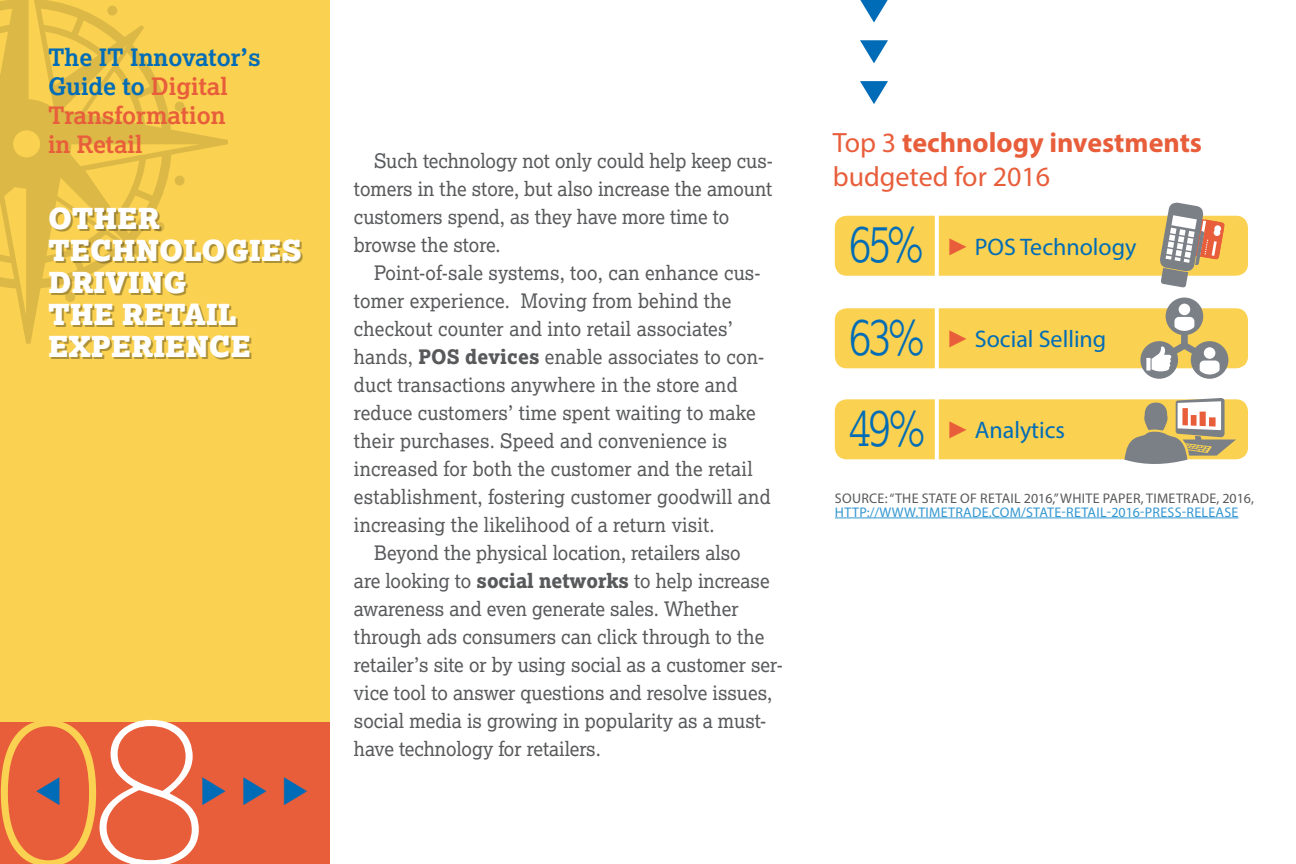
<style>
.page{position:relative;width:1296px;height:864px;background:#fff}
.page>*{position:absolute;margin:0;border:0;box-sizing:border-box;transform-origin:0 0}
.t1{font:200 220.6px "Source Code Pro";color:#fff}
.t2{font:300 52px/92.2px "Lexia";color:#006cb7;text-align:justify;scale:.8 1}
.t3{font:900 29px/32px "Lexia";color:#fff}
.t4{font:700 28px/34px "Myriad Pro";color:#e85e3b}
.t5{font:700 24px/28.8px "Lexia";color:#e85e3b}
.t6{font:24px "Myriad Pro";color:#006cb7}
.t7{font:20px/28px "Lexia";color:#58595b;scale:.95 1}
.t8{font:14px "Myriad Pro";letter-spacing:.02em;color:#58595b}
.t9{font:14px "Myriad Pro";letter-spacing:.02em;color:#3397d1}
.s1{color:#006cb7}
.s2{font-weight:800}
.s3{font-weight:400}
.s4{font-family:"Arial";color:#e85e3b}
</style>
<div class="page">
<div style="left:835px;top:308px;width:413px;height:60px;background:#fad150;border-radius:12px"></div>
<div style="left:0;top:0;width:330px;height:821px;background:#fad150"></div>
<div style="left:0;top:722px;width:330px;height:142px;background:#e85e3b"></div>
<svg style="left:0;top:0;width:214px;height:330px"></svg>
<hr style="left:835px;top:518px;width:404px;height:1px;background:#3397d1">
<div style="left:835px;top:216px;width:413px;height:60px;background:#fad150;border-radius:12px"></div>
<div style="left:835px;top:399px;width:413px;height:60px;background:#fad150;border-radius:12px"></div>
<svg style="left:1140px;top:298px;width:88px;height:81px"></svg>
<svg style="left:1124px;top:398px;width:112px;height:66px"></svg>
<svg style="left:1159px;top:202px;width:66px;height:86px"></svg>
<svg style="left:860px;top:0;width:28px;height:104px"></svg>
<svg style="left:935px;top:215px;width:4px;height:245px"></svg>
<svg style="left:1px;top:722px;width:95px;height:142px"></svg>
<p class="t5" style="left:48px;top:43px;width:214px"><span class="s1">The IT Innovator’s<br>Guide to</span> Digital<br>Transformation<br>in Retail</p>
<h3 class="t3" style="left:48px;top:203px;width:255px">OTHER<br>TECHNOLOGIES<br>DRIVING<br>THE RETAIL<br>EXPERIENCE</h3>
<h1 class="t1" style="left:83px;top:647px;width:228px"><sup>◆</sup>8 <sup>◆◆</sup></h1>
<p class="t7" style="left:354px;top:147px;width:443px;text-indent:20px">Such technology not only could help keep cus&shy;tomers in the store, but also increase the amount customers spend, as they have more time to browse the store.</p>
<p class="t7" style="left:354px;top:259px;width:440px;text-indent:20px">Point-of-sale systems, too, can enhance cus&shy;tomer experience. Moving from behind the checkout counter and into retail associates’ hands, <span class="s2">POS devices</span> enable associates to con&shy;duct transactions anywhere in the store and reduce customers’ time spent waiting to make their purchases. Speed and convenience is increased for both the customer and the retail establishment, fostering customer goodwill and increasing the likelihood of a return visit.</p>
<p class="t7" style="left:354px;top:539px;width:453px;text-indent:20px">Beyond the physical location, retailers also<br>are looking to <span class="s2">social networks</span> to help increase awareness and even generate sales. Whether through ads consumers can click through to the retailer’s site or by using social as a customer ser&shy;vice tool to answer questions and resolve issues, social media is growing in popularity as a must&shy;have technology for retailers.</p>
<h3 class="t4" style="left:833px;top:125px;width:371px"><span class="s3">Top 3</span> technology investments <span class="s3">budgeted for 2016</span></h3>
<h2 class="t2" style="left:849px;top:198px;width:97px">65% 63% 49%</h2>
<p class="t6" style="left:946px;top:232px;width:192px"><span class="s4">►</span> POS Technology</p>
<p class="t6" style="left:946px;top:324px;width:162px"><span class="s4">►</span> Social Selling</p>
<p class="t6" style="left:946px;top:415px;width:121px"><span class="s4">►</span> Analytics</p>
<p class="t8" style="left:835px;top:489px;width:421px">SOURCE: “THE STATE OF RETAIL 2016,” WHITE PAPER, TIMETRADE, 2016,</p>
<p class="t9" style="left:835px;top:503px;width:405px">HTTP://WWW.TIMETRADE.COM/STATE-RETAIL-2016-PRESS-RELEASE</p>
</div>
